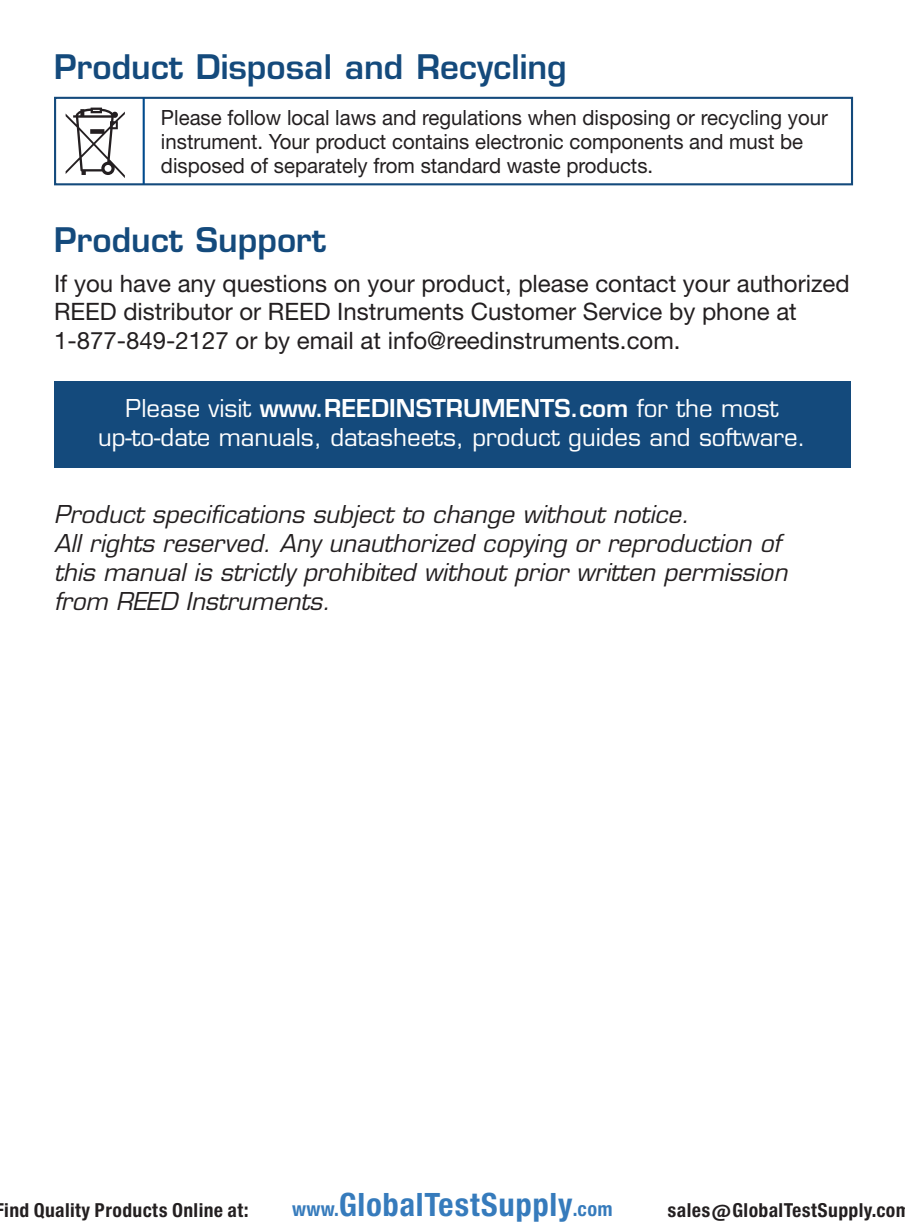
<style>
.page{position:relative;width:905px;height:1229px;background:#fff}
.page>*{position:absolute;margin:0;border:0;box-sizing:border-box;transform-origin:0 0}
.t1{font:600 33px "Eurostile LT Std";color:#144a7c}
.t2{font:30.6px "Europa Gro Nr 2 SBOP Bol Con";letter-spacing:.02em;color:#367bbc}
.t3{font:italic 24px/28.8px "Eurostile LT Std";color:#231f20}
.t4{font:24px/28.8px "Helvetica Neue LT Std";color:#231f20}
.t5{font:24px/28.8px "Eurostile LT Std";color:#fff;text-align:center}
.t6{font:21px/24px "Helvetica Neue LT Std";color:#231f20}
.t7{font:18.3px "Europa Gro Nr 2 SBOP Bol Con";letter-spacing:.02em;color:#231f20}
.s1{font-weight:600}
.s2{font-size:18.9px}
</style>
<div class="page">
<div style="left:54px;top:97px;width:799px;height:88px;background:#fff;border:2px solid #144a7c"></div>
<svg style="left:66px;top:108px;width:59px;height:70px"></svg>
<hr style="left:143px;top:98px;width:2px;height:86px;background:#004a8d">
<div style="left:54px;top:381px;width:796px;height:86px;background:#144a7c"></div>
<h1 class="t1" style="left:54px;top:46px;width:514px">Product Disposal and Recycling</h1>
<p class="t6" style="left:161px;top:105px;width:668px">Please follow local laws and regulations when disposing or recycling your instrument. Your product contains electronic components and must be disposed of separately from standard waste products.</p>
<h1 class="t1" style="left:54px;top:219px;width:273px">Product Support</h1>
<p class="t4" style="left:54px;top:268px;width:797px">If you have any questions on your product, please contact your authorized<br>REED distributor or REED Instruments Customer Service by phone at<br>1-877-849-2127 or by email at info@reedinstruments.com.</p>
<p class="t5" style="left:98px;top:394px;width:709px">Please visit <span class="s1">www.REEDINSTRUMENTS.com</span> for the most up-to-date manuals, datasheets, product guides and software.</p>
<p class="t3" style="left:54px;top:501px;width:734px">Product specifications subject to change without notice.<br>All rights reserved. Any unauthorized copying or reproduction of this manual is strictly prohibited without prior written permission from REED Instruments.</p>
<p class="t7" style="left:4px;top:1198px;width:245px">ind Quality Products Online at:</p>
<p class="t2" style="left:292px;top:1186px;width:322px"><span class="s2">www.</span>GlobalTestSupply<span class="s2">.com</span></p>
<p class="t7" style="left:667px;top:1198px;width:244px">sales@GlobalTestSupply.com</p>
</div>
